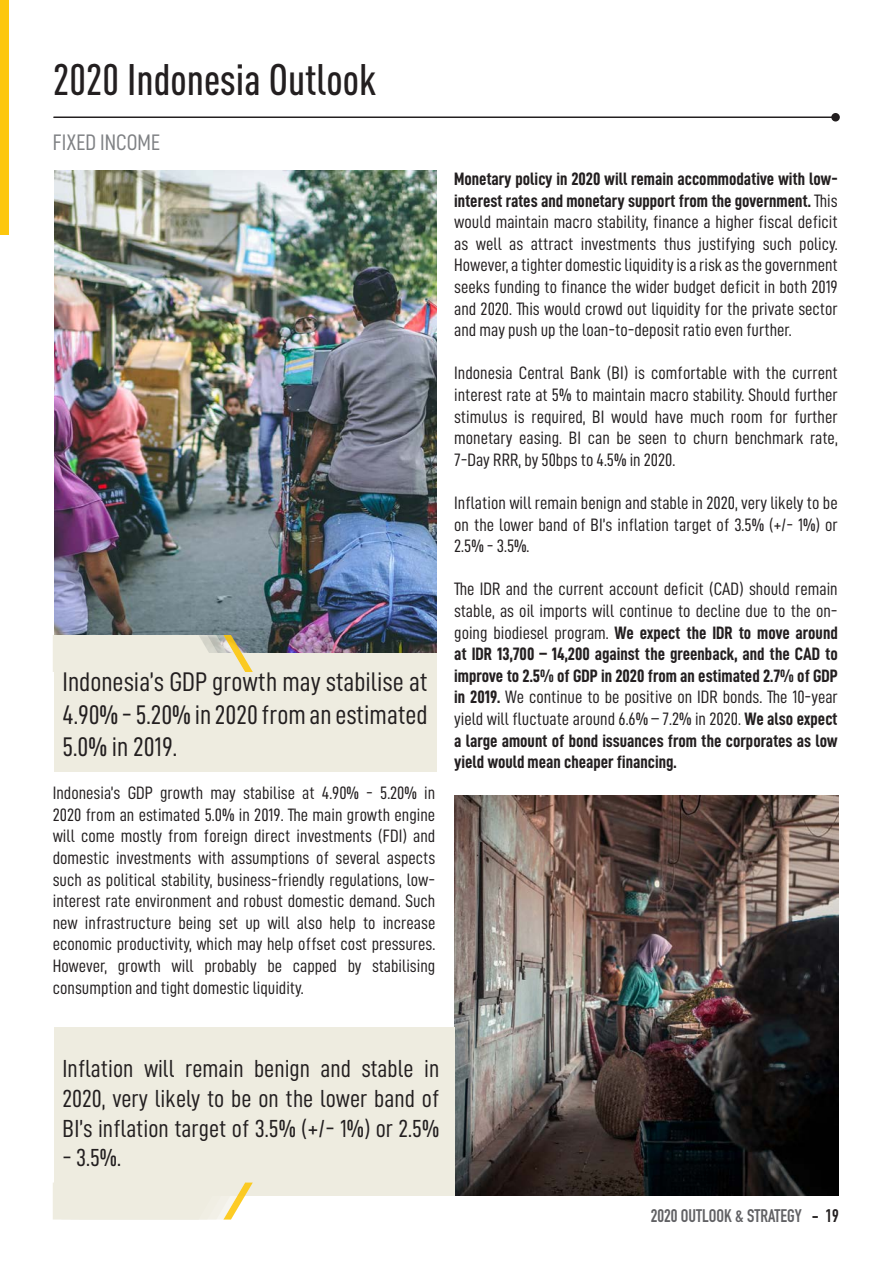
<style>
.page{position:relative;width:893px;height:1263px;background:#fff}
.page>*{position:absolute;margin:0;border:0;box-sizing:border-box;transform-origin:0 0}
.t1{font:500 43.5px "DIN Cond";color:#231f20}
.Body{font:27px/32.4px "D DIN Condensed";color:#231f20;text-align:justify}
.Body-2{font:24.75px/29.7px "D DIN Condensed";color:#231f20;text-align:justify}
.Sub_Titles{font:22.5px "D DIN Condensed";color:#808285}
.Body-3{font:18px/21.6px "D DIN Condensed";color:#231f20;text-align:justify}
.Body-4{font:18px/21.6px "D DIN Condensed Bold";color:#231f20;text-align:justify}
.t2{font:700 18px "DIN Condensed";color:#616164}
.s1{font-family:"D DIN Condensed Bold"}
.s2{font-family:"D DIN Condensed"}
.s3{color:#231f20}
</style>
<div class="page">
<hr style="left:54px;top:116px;width:782px;height:2px;background:#231f20">
<div style="left:831px;top:113px;width:9px;height:9px;background:#231f20;border-radius:50%"></div>
<div style="left:0;top:0;width:8px;height:234px;background:#fdc70d"></div>
<img style="left:54px;top:170px;width:382px;height:483px">
<img style="left:454px;top:795px;width:385px;height:401px">
<div style="left:54px;top:653px;width:382px;height:118px;background:#eeece0"></div>
<svg style="left:53px;top:635px;width:200px;height:37px"></svg>
<div style="left:54px;top:1027px;width:400px;height:169px;background:#eeece0"></div>
<svg style="left:53px;top:1182px;width:200px;height:37px"></svg>
<p class="t1" style="left:53px;top:54px;width:325px">2020 Indonesia Outlook</p>
<p class="Sub_Titles" style="left:53px;top:130px;width:109px">FIXED INCOME</p>
<p class="Body" style="left:63px;top:665px;width:367px">Indonesia’s GDP growth may stabilise at 4.90% - 5.20% in 2020 from an estimated 5.0% in 2019.</p>
<p class="Body-3" style="left:53px;top:782px;width:384px">Indonesia’s GDP growth may stabilise at 4.90% - 5.20% in 2020 from an estimated 5.0% in 2019. The main growth engine will come mostly from foreign direct investments (FDI) and domestic investments with assumptions of several aspects such as political stability, business-friendly regulations, low&shy;interest rate environment and robust domestic demand. Such new infrastructure being set up will also help to increase economic productivity, which may help offset cost pressures.<br>However, growth will probably be capped by stabilising consumption and tight domestic liquidity.</p>
<p class="Body-3" style="left:454px;top:168px;width:385px"><span class="s1">Monetary policy in 2020 will remain accommodative with low&shy;interest rates and monetary support from the government.</span> This would maintain macro stability, finance a higher fiscal deficit as well as attract investments thus justifying such policy.<br>However, a tighter domestic liquidity is a risk as the government seeks funding to finance the wider budget deficit in both 2019 and 2020. This would crowd out liquidity for the private sector and may push up the loan-to-deposit ratio even further.</p>
<p class="Body-3" style="left:454px;top:362px;width:385px">Indonesia Central Bank (BI) is comfortable with the current interest rate at 5% to maintain macro stability. Should further stimulus is required, BI would have much room for further monetary easing. BI can be seen to churn benchmark rate, 7-Day RRR, by 50bps to 4.5% in 2020.</p>
<p class="Body-3" style="left:454px;top:492px;width:385px">Inflation will remain benign and stable in 2020, very likely to be on the lower band of BI’s inflation target of 3.5% (+/- 1%) or 2.5% - 3.5%.</p>
<p class="Body-4" style="left:454px;top:578px;width:385px"><span class="s2">The IDR and the current account deficit (CAD) should remain stable, as oil imports will continue to decline due to the on&shy;going biodiesel program.</span> We expect the IDR to move around at IDR 13,700 – 14,200 against the greenback, and the CAD to improve to 2.5% of GDP in 2020 from an estimated 2.7% of GDP in 2019. <span class="s2">We continue to be positive on IDR bonds. The 10-year yield will fluctuate around 6.6% – 7.2% in 2020.</span> We also expect a large amount of bond issuances from the corporates as low yield would mean cheaper financing.</p>
<p class="Body-2" style="left:63px;top:1053px;width:378px">Inflation will remain benign and stable in 2020, very likely to be on the lower band of BI’s inflation target of 3.5% (+/- 1%) or 2.5%</p>
<p class="Body-2" style="left:63px;top:1142px;width:58px">- 3.5%.</p>
<p class="t2" style="left:651px;top:1203px;width:190px">2020 OUTLOOK &amp; STRATEGY <span class="s3">- 19</span></p>
</div>
